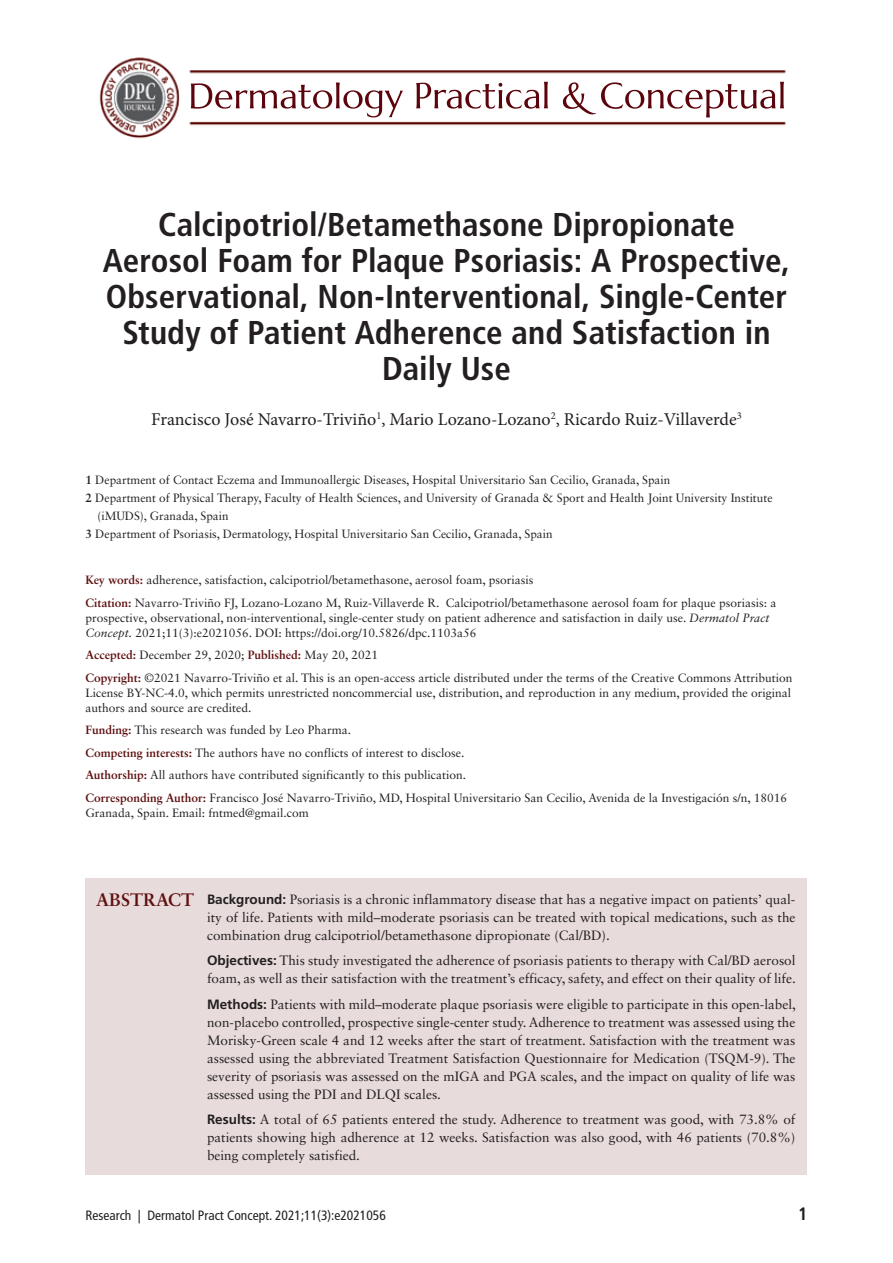
<style>
.page{position:relative;width:893px;height:1263px;background:#fff}
.page>*{position:absolute;margin:0;border:0;box-sizing:border-box;transform-origin:0 0}
.t1{font:700 condensed 33px/36px "Frutiger LT Std";color:#231f20;text-align:center}
.t2{font:18px "Minion Pro";color:#231f20}
.t3{font:700 18px "Sabon LT Std";color:#5f0f0f}
.t4{font:700 condensed 18px "Frutiger LT Std";color:#231f20}
.t5{font:13.5px/18px "Sabon LT Std";color:#231f20;text-align:justify}
.t6{font:condensed 13.5px "Frutiger LT Std";color:#231f20}
.t7{font:12px/22.5px "Sabon LT Std";color:#231f20}
.s1{font-weight:700}
.s2{font-weight:700;color:#5f0f0f}
.s3{font-style:italic}
.s4{font-family:"Frutiger LT Std";font-weight:700}
</style>
<div class="page">
<img style="left:99px;top:57px;width:687px;height:82px">
<div style="left:86px;top:878px;width:721px;height:297px;background:#e7dbdb"></div>
<h1 class="t1" style="left:103px;top:207px;width:689px">Calcipotriol/Betamethasone Dipropionate Aerosol Foam for Plaque Psoriasis: A Prospective, Observational, Non-Interventional, Single-Center Study of Patient Adherence and Satisfaction in Daily Use</h1>
<h2 class="t2" style="left:151px;top:407px;width:592px">Francisco José Navarro-Triviño<sup>1</sup>, Mario Lozano-Lozano<sup>2</sup>, Ricardo Ruiz-Villaverde<sup>3</sup></h2>
<p class="t7" style="left:86px;top:468px;width:586px"><span class="s1">1</span> Department of Contact Eczema and Immunoallergic Diseases, Hospital Universitario San Cecilio, Granada, Spain</p>
<p class="t7" style="left:86px;top:486px;width:688px"><span class="s1">2</span> Department of Physical Therapy, Faculty of Health Sciences, and University of Granada &amp; Sport and Health Joint University Institute</p>
<p class="t7" style="left:97px;top:504px;width:133px">(iMUDS), Granada, Spain</p>
<p class="t7" style="left:86px;top:522px;width:469px"><span class="s1">3</span> Department of Psoriasis, Dermatology, Hospital Universitario San Cecilio, Granada, Spain</p>
<p class="t7" style="left:86px;top:569px;width:693px"><span class="s2">Key words:</span> adherence, satisfaction, calcipotriol/betamethasone, aerosol foam, psoriasis<br><span class="s2">Citation:</span> Navarro-Triviño FJ, Lozano-Lozano M, Ruiz-Villaverde R. Calcipotriol/betamethasone aerosol foam for plaque psoriasis: a</p>
<p class="t7" style="left:86px;top:610px;width:685px;line-height:15px">prospective, observational, non-interventional, single-center study on patient adherence and satisfaction in daily use. <span class="s3">Dermatol Pract<br>Concept.</span> 2021;11(3):e2021056. DOI: https://doi.org/10.5826/dpc.1103a56</p>
<p class="t7" style="left:86px;top:644px;width:709px"><span class="s2">Accepted:</span> December 29, 2020; <span class="s2">Published:</span> May 20, 2021<br><span class="s2">Copyright:</span> ©2021 Navarro-Triviño et al. This is an open-access article distributed under the terms of the Creative Commons Attribution</p>
<p class="t7" style="left:86px;top:685px;width:707px;line-height:15px">License BY-NC-4.0, which permits unrestricted noncommercial use, distribution, and reproduction in any medium, provided the original authors and source are credited.</p>
<p class="t7" style="left:86px;top:719px;width:703px"><span class="s2">Funding:</span> This research was funded by Leo Pharma.<br><span class="s2">Competing interests:</span> The authors have no conflicts of interest to disclose.<br><span class="s2">Authorship:</span> All authors have contributed significantly to this publication.<br><span class="s2">Corresponding Author:</span> Francisco José Navarro-Triviño, MD, Hospital Universitario San Cecilio, Avenida de la Investigación s/n, 18016</p>
<p class="t7" style="left:86px;top:801px;width:225px">Granada, Spain. Email: fntmed@gmail.com</p>
<h2 class="t3" style="left:96px;top:889px;width:100px">ABSTRACT</h2>
<p class="t5" style="left:207px;top:890px;width:590px"><span class="s4">Background:</span> Psoriasis is a chronic inflammatory disease that has a negative impact on patients’ qual&shy;ity of life. Patients with mild–moderate psoriasis can be treated with topical medications, such as the combination drug calcipotriol/betamethasone dipropionate (Cal/BD).</p>
<p class="t5" style="left:207px;top:951px;width:590px"><span class="s4">Objectives:</span> This study investigated the adherence of psoriasis patients to therapy with Cal/BD aerosol foam, as well as their satisfaction with the treatment’s efficacy, safety, and effect on their quality of life.</p>
<p class="t5" style="left:207px;top:995px;width:590px"><span class="s4">Methods:</span> Patients with mild–moderate plaque psoriasis were eligible to participate in this open-label, non-placebo controlled, prospective single-center study. Adherence to treatment was assessed using the Morisky-Green scale 4 and 12 weeks after the start of treatment. Satisfaction with the treatment was assessed using the abbreviated Treatment Satisfaction Questionnaire for Medication (TSQM-9). The severity of psoriasis was assessed on the mIGA and PGA scales, and the impact on quality of life was assessed using the PDI and DLQI scales.</p>
<p class="t5" style="left:207px;top:1110px;width:590px"><span class="s4">Results:</span> A total of 65 patients entered the study. Adherence to treatment was good, with 73.8% of patients showing high adherence at 12 weeks. Satisfaction was also good, with 46 patients (70.8%) being completely satisfied.</p>
<p class="t6" style="left:86px;top:1208px;width:302px">Research | Dermatol Pract Concept. 2021;11(3):e2021056</p>
<h2 class="t4" style="left:798px;top:1203px;width:11px">1</h2>
</div>
